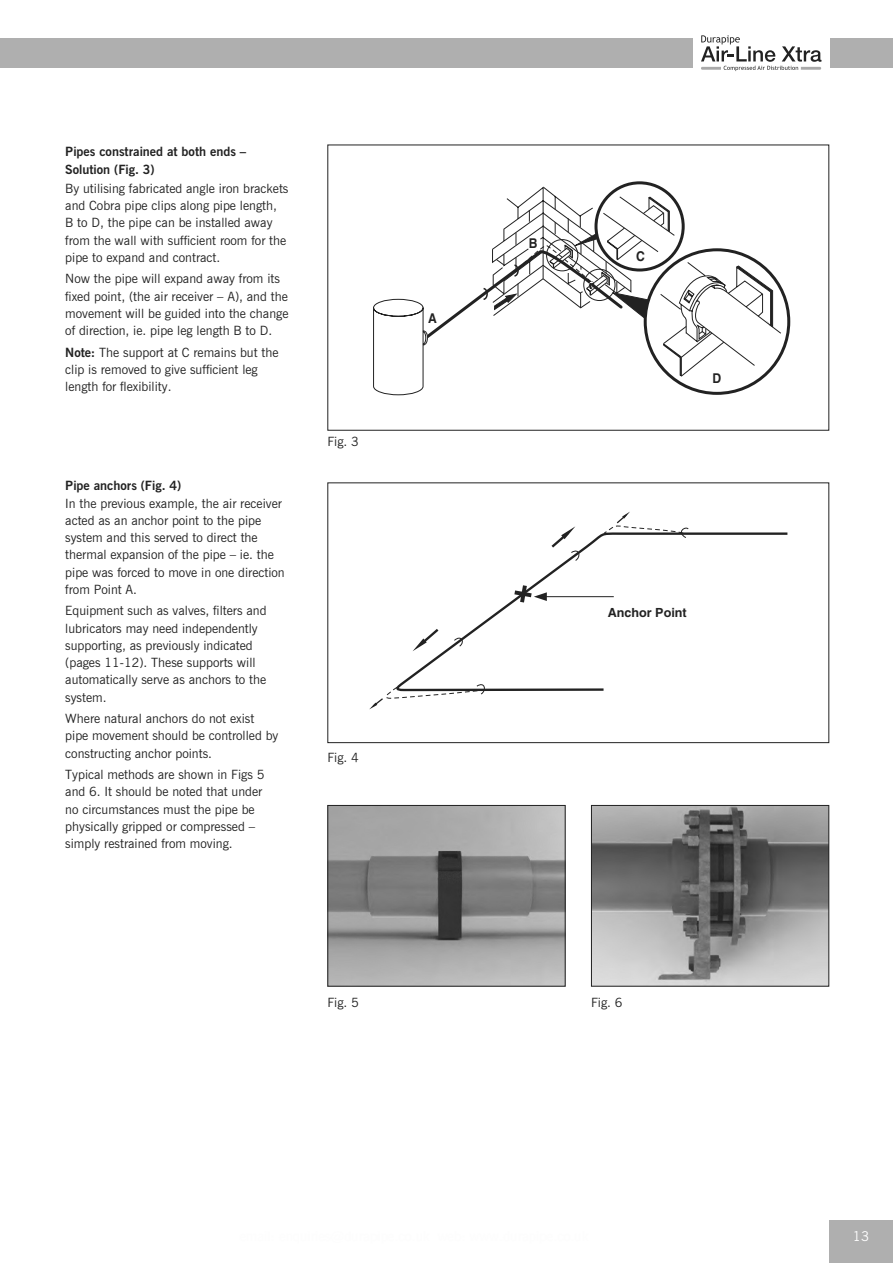
<style>
.page{position:relative;width:893px;height:1263px;background:#fff}
.page>*{position:absolute;margin:0;border:0;box-sizing:border-box;transform-origin:0 0}
.t1{font:700 13.5px "Helvetica";color:#222;scale:.9 1}
.t2{font:13.5px "News Gothic BT";color:#fff}
.t3{font:12.75px/17.2px "News Gothic BT";color:#222}
.t4{font:700 12.75px/17.2px "News Gothic BT";color:#222}
.t5{font:700 12.6px "Helvetica";color:#222}
.s1{font-weight:700}
</style>
<div class="page">
<div style="left:829px;top:1220px;width:64px;height:43px;background:#afafaf"></div>
<div style="left:0;top:38px;width:893px;height:30px;background:#afafaf"></div>
<div style="left:693px;top:17px;width:136px;height:73px;background:#fff"></div>
<svg style="left:701px;top:35px;width:120px;height:36px"></svg>
<svg style="left:373px;top:186px;width:409px;height:209px"></svg>
<div style="left:327px;top:145px;width:502px;height:286px;border:1px solid #222"></div>
<svg style="left:689px;top:532px;width:98px;height:3px"></svg>
<svg style="left:369px;top:698px;width:14px;height:11px"></svg>
<svg style="left:413px;top:512px;width:276px;height:183px"></svg>
<hr style="left:544px;top:596px;width:70px;height:1px;background:#222">
<div style="left:327px;top:482px;width:502px;height:261px;border:1px solid #222"></div>
<img style="left:329px;top:807px;width:235px;height:177px">
<div style="left:327px;top:805px;width:239px;height:181px;border:1px solid #222"></div>
<img style="left:593px;top:807px;width:234px;height:177px">
<div style="left:591px;top:805px;width:238px;height:181px;border:1px solid #222"></div>
<p class="t4" style="left:65px;top:143px;width:182px">Pipes constrained at both ends –<br>Solution (Fig. 3)</p>
<p class="t3" style="left:65px;top:180px;width:225px">By utilising fabricated angle iron brackets and Cobra pipe clips along pipe length,<br>B to D, the pipe can be installed away from the wall with sufficient room for the pipe to expand and contract.</p>
<p class="t3" style="left:65px;top:270px;width:225px">Now the pipe will expand away from its fixed point, (the air receiver – A), and the movement will be guided into the change of direction, ie. pipe leg length B to D.</p>
<p class="t3" style="left:65px;top:343px;width:215px"><span class="s1">Note:</span> The support at C remains but the clip is removed to give sufficient leg length for flexibility.</p>
<p class="t4" style="left:65px;top:477px;width:118px">Pipe anchors (Fig. 4)</p>
<p class="t3" style="left:65px;top:494px;width:221px">In the previous example, the air receiver acted as an anchor point to the pipe system and this served to direct the thermal expansion of the pipe – ie. the pipe was forced to move in one direction from Point A.</p>
<p class="t3" style="left:65px;top:602px;width:203px">Equipment such as valves, filters and lubricators may need independently supporting, as previously indicated (pages 11-12). These supports will automatically serve as anchors to the system.</p>
<p class="t3" style="left:65px;top:710px;width:215px">Where natural anchors do not exist pipe movement should be controlled by constructing anchor points.</p>
<p class="t3" style="left:65px;top:766px;width:201px">Typical methods are shown in Figs 5 and 6. It should be noted that under no circumstances must the pipe be physically gripped or compressed – simply restrained from moving.</p>
<p class="t3" style="left:327px;top:432px;width:33px">Fig. 3</p>
<p class="t3" style="left:327px;top:749px;width:33px">Fig. 4</p>
<p class="t1" style="left:428px;top:310px;width:11px">A</p>
<p class="t1" style="left:529px;top:235px;width:11px">B</p>
<p class="t1" style="left:636px;top:248px;width:11px">C</p>
<p class="t1" style="left:713px;top:370px;width:11px">D</p>
<p class="t5" style="left:608px;top:605px;width:81px">Anchor Point</p>
<p class="t3" style="left:327px;top:994px;width:33px">Fig. 5</p>
<p class="t3" style="left:591px;top:994px;width:33px">Fig. 6</p>
<p class="t2" style="left:853px;top:1228px;width:18px">13</p>
</div>
